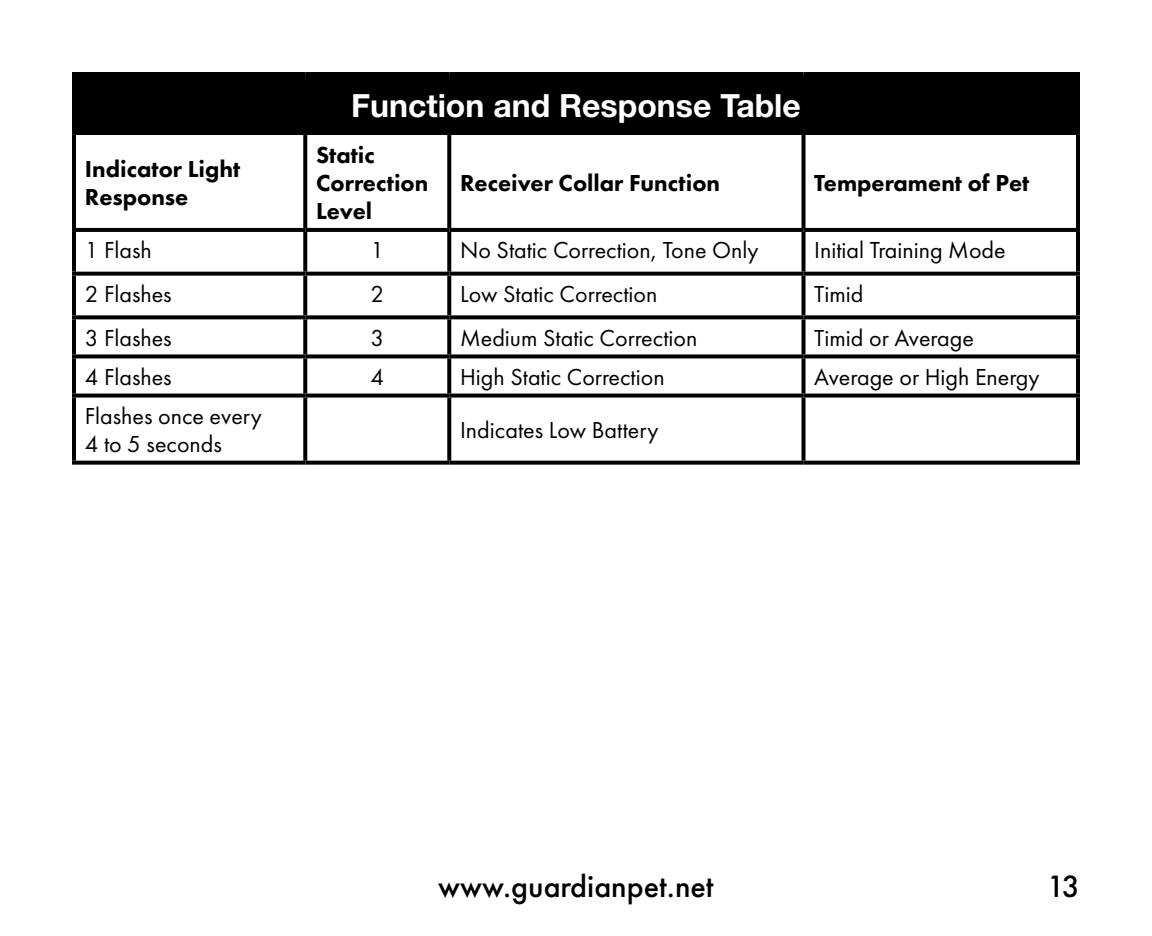
<style>
.page{position:relative;width:1152px;height:936px;background:#fff}
.page>*{position:absolute;margin:0;border:0;box-sizing:border-box;transform-origin:0 0}
.t1{font:700 32px "Helvetica Neue";color:#fff}
.t2{font:32px "Futura PT Medium";color:#000}
.t3{font:24px/28px "Futura PT Book";color:#000}
.t4{font:24px/28px "Futura PT Heavy";color:#000}
</style>
<div class="page">
<div style="left:74px;top:74px;width:1004px;height:61px;background:#000"></div>
<svg style="left:303px;top:232px;width:4px;height:40px"></svg>
<svg style="left:447px;top:232px;width:4px;height:40px"></svg>
<svg style="left:802px;top:232px;width:4px;height:40px"></svg>
<svg style="left:72px;top:272px;width:233px;height:4px"></svg>
<svg style="left:305px;top:272px;width:144px;height:4px"></svg>
<svg style="left:303px;top:276px;width:4px;height:39px"></svg>
<svg style="left:449px;top:272px;width:355px;height:4px"></svg>
<svg style="left:447px;top:276px;width:4px;height:39px"></svg>
<svg style="left:804px;top:272px;width:276px;height:4px"></svg>
<svg style="left:802px;top:276px;width:4px;height:39px"></svg>
<svg style="left:72px;top:315px;width:233px;height:4px"></svg>
<svg style="left:305px;top:315px;width:144px;height:4px"></svg>
<svg style="left:303px;top:319px;width:4px;height:35px"></svg>
<svg style="left:449px;top:315px;width:355px;height:4px"></svg>
<svg style="left:447px;top:319px;width:4px;height:35px"></svg>
<svg style="left:804px;top:315px;width:276px;height:4px"></svg>
<svg style="left:802px;top:319px;width:4px;height:35px"></svg>
<svg style="left:72px;top:354px;width:233px;height:4px"></svg>
<svg style="left:305px;top:354px;width:144px;height:4px"></svg>
<svg style="left:303px;top:358px;width:4px;height:36px"></svg>
<svg style="left:449px;top:354px;width:355px;height:4px"></svg>
<svg style="left:447px;top:358px;width:4px;height:36px"></svg>
<svg style="left:804px;top:354px;width:276px;height:4px"></svg>
<svg style="left:802px;top:358px;width:4px;height:36px"></svg>
<svg style="left:72px;top:394px;width:233px;height:4px"></svg>
<svg style="left:305px;top:394px;width:144px;height:4px"></svg>
<svg style="left:303px;top:398px;width:4px;height:63px"></svg>
<svg style="left:449px;top:394px;width:355px;height:4px"></svg>
<svg style="left:447px;top:398px;width:4px;height:63px"></svg>
<svg style="left:804px;top:394px;width:276px;height:4px"></svg>
<svg style="left:802px;top:398px;width:4px;height:63px"></svg>
<svg style="left:72px;top:461px;width:233px;height:4px"></svg>
<svg style="left:305px;top:461px;width:144px;height:4px"></svg>
<svg style="left:449px;top:461px;width:355px;height:4px"></svg>
<svg style="left:804px;top:461px;width:276px;height:4px"></svg>
<hr style="left:72px;top:232px;width:4px;height:40px;background:#000">
<hr style="left:1076px;top:232px;width:4px;height:40px;background:#000">
<hr style="left:72px;top:276px;width:4px;height:39px;background:#000">
<hr style="left:1076px;top:276px;width:4px;height:39px;background:#000">
<hr style="left:72px;top:319px;width:4px;height:35px;background:#000">
<hr style="left:1076px;top:319px;width:4px;height:35px;background:#000">
<hr style="left:72px;top:358px;width:4px;height:36px;background:#000">
<hr style="left:1076px;top:358px;width:4px;height:36px;background:#000">
<hr style="left:72px;top:398px;width:4px;height:63px;background:#000">
<hr style="left:1076px;top:398px;width:4px;height:63px;background:#000">
<hr style="left:72px;top:135px;width:4px;height:93px;background:#000">
<svg style="left:303px;top:135px;width:4px;height:93px"></svg>
<svg style="left:447px;top:135px;width:4px;height:93px"></svg>
<svg style="left:802px;top:135px;width:4px;height:93px"></svg>
<hr style="left:1076px;top:135px;width:4px;height:93px;background:#000">
<svg style="left:72px;top:228px;width:233px;height:4px"></svg>
<svg style="left:305px;top:228px;width:144px;height:4px"></svg>
<svg style="left:449px;top:228px;width:355px;height:4px"></svg>
<svg style="left:804px;top:228px;width:276px;height:4px"></svg>
<hr style="left:72px;top:72px;width:233px;height:4px;background:#000">
<hr style="left:72px;top:76px;width:4px;height:59px;background:#000">
<hr style="left:305px;top:72px;width:144px;height:4px;background:#000">
<hr style="left:449px;top:72px;width:355px;height:4px;background:#000">
<hr style="left:804px;top:72px;width:276px;height:4px;background:#000">
<hr style="left:1076px;top:76px;width:4px;height:59px;background:#000">
<p class="t4" style="left:85px;top:155px;width:157px">Indicator Light<br>Response</p>
<h1 class="t1" style="left:351px;top:86px;width:451px">Function and Response Table</h1>
<p class="t4" style="left:316px;top:141px;width:114px">Static<br>Correction<br>Level</p>
<p class="t4" style="left:460px;top:169px;width:262px">Receiver Collar Function</p>
<p class="t4" style="left:814px;top:169px;width:217px">Temperament of Pet</p>
<p class="t3" style="left:85px;top:236px;width:68px">1 Flash</p>
<p class="t3" style="left:370px;top:236px;width:15px">1</p>
<p class="t3" style="left:460px;top:236px;width:300px">No Static Correction, Tone Only</p>
<p class="t3" style="left:814px;top:236px;width:193px">Initial Training Mode</p>
<p class="t3" style="left:85px;top:280px;width:88px">2 Flashes</p>
<p class="t3" style="left:370px;top:280px;width:15px">2</p>
<p class="t3" style="left:460px;top:280px;width:199px">Low Static Correction</p>
<p class="t3" style="left:814px;top:280px;width:51px">Timid</p>
<p class="t3" style="left:85px;top:324px;width:88px">3 Flashes</p>
<p class="t3" style="left:370px;top:324px;width:15px">3</p>
<p class="t3" style="left:460px;top:324px;width:239px">Medium Static Correction</p>
<p class="t3" style="left:814px;top:324px;width:161px">Timid or Average</p>
<p class="t3" style="left:85px;top:363px;width:88px">4 Flashes</p>
<p class="t3" style="left:370px;top:363px;width:15px">4</p>
<p class="t3" style="left:460px;top:363px;width:206px">High Static Correction</p>
<p class="t3" style="left:814px;top:363px;width:227px">Average or High Energy</p>
<p class="t3" style="left:85px;top:402px;width:178px">Flashes once every<br>4 to 5 seconds</p>
<p class="t3" style="left:460px;top:416px;width:200px">Indicates Low Battery</p>
<h1 class="t2" style="left:438px;top:867px;width:277px">www.guardianpet.net</h1>
<h1 class="t2" style="left:1047px;top:867px;width:35px">13</h1>
</div>
